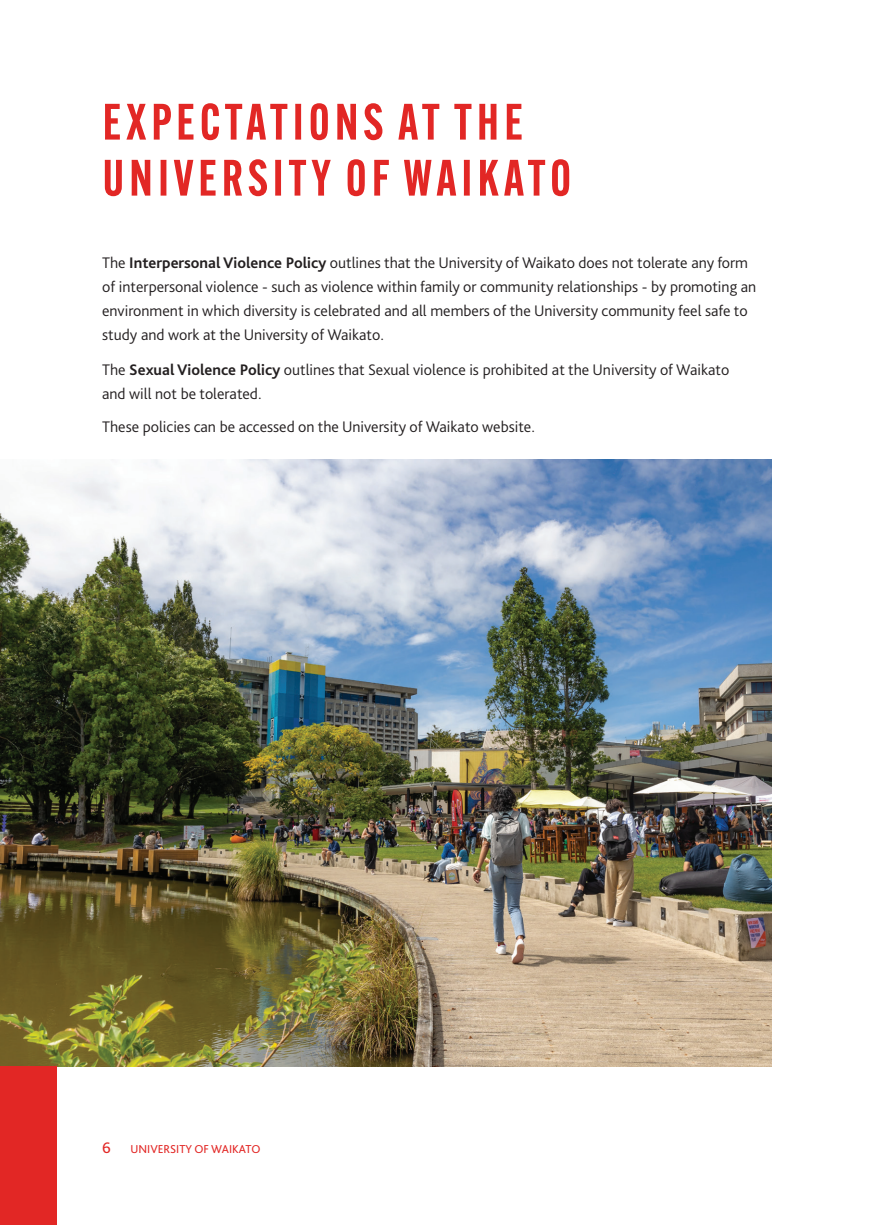
<style>
.page{position:relative;width:874px;height:1225px;background:#fff}
.page>*{position:absolute;margin:0;border:0;box-sizing:border-box;transform-origin:0 0}
.t1{font:600 50px/56px "Alternate Gothic Cond ATF";letter-spacing:.1em;color:#e22725}
.t2{font:300 16px/24px "Bliss Pro";color:#231f20}
.t3{font:12px "Bliss Pro";color:#e22725}
.s1{font-weight:700}
.s2{font-size:16px}
</style>
<div class="page">
<img style="left:0;top:459px;width:771px;height:607px">
<div style="left:0;top:1066px;width:57px;height:159px;background:#e22725"></div>
<h1 class="t1" style="left:103px;top:93px;width:470px">EXPECTATIONS AT THE<br>UNIVERSITY OF WAIKATO</h1>
<p class="t2" style="left:102px;top:250px;width:655px">The <span class="s1">Interpersonal Violence Policy</span> outlines that the University of Waikato does not tolerate any form of interpersonal violence - such as violence within family or community relationships - by promoting an environment in which diversity is celebrated and all members of the University community feel safe to study and work at the University of Waikato.</p>
<p class="t2" style="left:102px;top:358px;width:628px">The <span class="s1">Sexual Violence Policy</span> outlines that Sexual violence is prohibited at the University of Waikato and will not be tolerated.</p>
<p class="t2" style="left:102px;top:414px;width:434px">These policies can be accessed on the University of Waikato website.</p>
<p class="t3" style="left:102px;top:1141px;width:160px"><span class="s2">6</span> UNIVERSITY OF WAIKATO</p>
</div>
